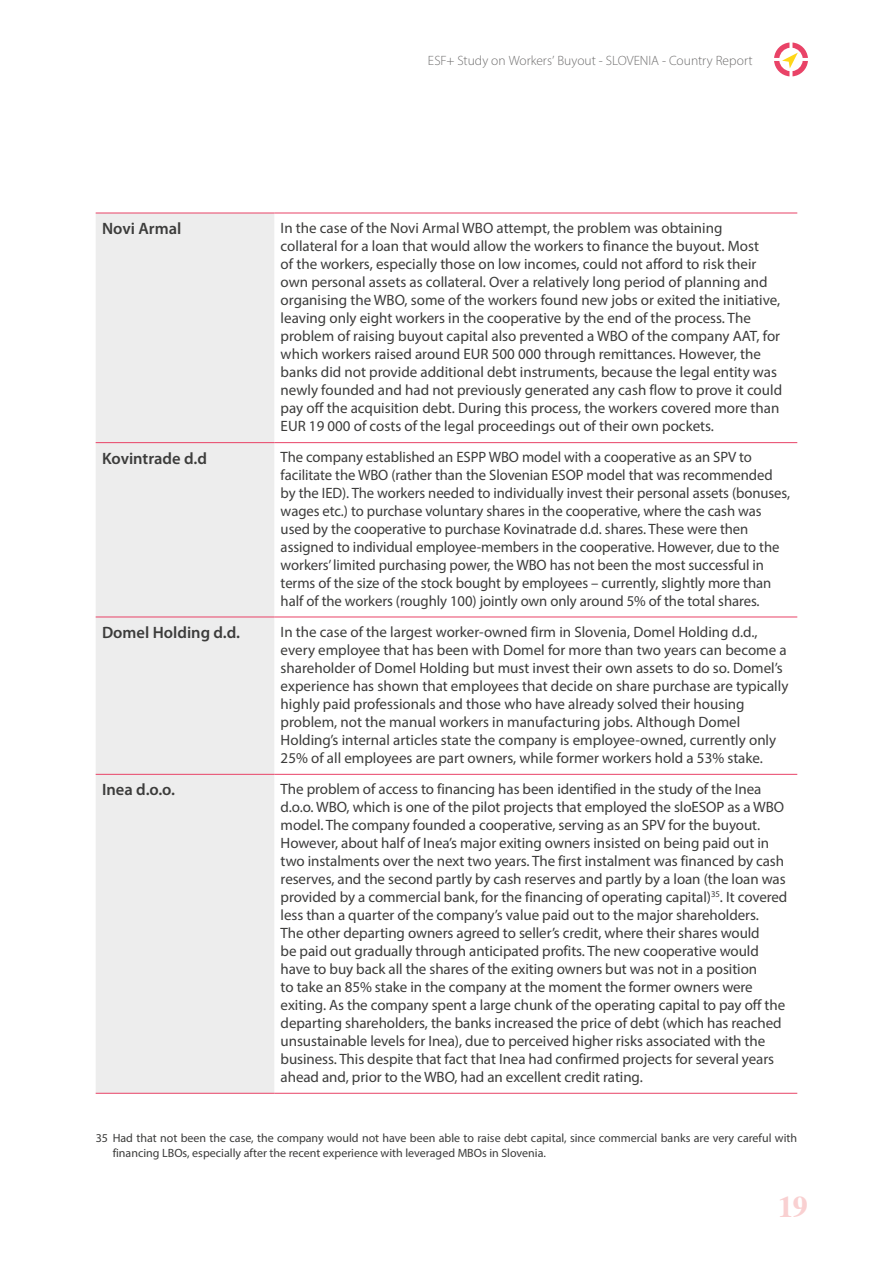
<style>
.page{position:relative;width:893px;height:1263px;background:#fff}
.page>*{position:absolute;margin:0;border:0;box-sizing:border-box;transform-origin:0 0}
.t1{font:700 30px "Times";color:#f9d0d1}
.t2{font:600 16.5px "Myriad Pro";color:#3c3c3b}
.t3{font:15px/18px "Myriad Pro";letter-spacing:-.005em;color:#3c3c3b}
.t4{font:300 13.5px "Myriad Pro";color:#706f6f}
.t5{font:12px/14.4px "Myriad Pro";color:#3c3c3b}
</style>
<div class="page">
<svg style="left:774px;top:43px;width:34px;height:33px"></svg>
<div style="left:96px;top:214px;width:178px;height:879px;background:#ededed"></div>
<hr style="left:274px;top:213px;width:523px;height:1px;background:#e94367">
<hr style="left:274px;top:442px;width:523px;height:1px;background:#e94367">
<hr style="left:274px;top:617px;width:523px;height:1px;background:#e94367">
<hr style="left:274px;top:774px;width:523px;height:1px;background:#e94367">
<hr style="left:274px;top:1093px;width:523px;height:1px;background:#e94367">
<hr style="left:96px;top:213px;width:178px;height:1px;background:#e94367">
<hr style="left:96px;top:442px;width:178px;height:1px;background:#e94367">
<hr style="left:96px;top:617px;width:178px;height:1px;background:#e94367">
<hr style="left:96px;top:774px;width:178px;height:1px;background:#e94367">
<hr style="left:96px;top:1093px;width:178px;height:1px;background:#e94367">
<p class="t4" style="left:428px;top:52px;width:326px">ESF+ Study on Workers’ Buyout - SLOVENIA - Country Report</p>
<p class="t2" style="left:102px;top:218px;width:81px">Novi Armal</p>
<p class="t3" style="left:281px;top:218px;width:503px">In the case of the Novi Armal WBO attempt, the problem was obtaining collateral for a loan that would allow the workers to finance the buyout. Most<br>of the workers, especially those on low incomes, could not afford to risk their own personal assets as collateral. Over a relatively long period of planning and organising the WBO, some of the workers found new jobs or exited the initiative, leaving only eight workers in the cooperative by the end of the process. The problem of raising buyout capital also prevented a WBO of the company AAT, for which workers raised around EUR 500 000 through remittances. However, the banks did not provide additional debt instruments, because the legal entity was newly founded and had not previously generated any cash flow to prove it could pay off the acquisition debt. During this process, the workers covered more than EUR 19 000 of costs of the legal proceedings out of their own pockets.</p>
<p class="t2" style="left:102px;top:447px;width:106px">Kovintrade d.d</p>
<p class="t3" style="left:281px;top:448px;width:511px">The company established an ESPP WBO model with a cooperative as an SPV to facilitate the WBO (rather than the Slovenian ESOP model that was recommended by the IED). The workers needed to individually invest their personal assets (bonuses, wages etc.) to purchase voluntary shares in the cooperative, where the cash was used by the cooperative to purchase Kovinatrade d.d. shares. These were then assigned to individual employee-members in the cooperative. However, due to the workers’ limited purchasing power, the WBO has not been the most successful in terms of the size of the stock bought by employees – currently, slightly more than half of the workers (roughly 100) jointly own only around 5% of the total shares.</p>
<p class="t2" style="left:102px;top:622px;width:140px">Domel Holding d.d.</p>
<p class="t3" style="left:281px;top:622px;width:509px">In the case of the largest worker-owned firm in Slovenia, Domel Holding d.d., every employee that has been with Domel for more than two years can become a shareholder of Domel Holding but must invest their own assets to do so. Domel’s experience has shown that employees that decide on share purchase are typically highly paid professionals and those who have already solved their housing problem, not the manual workers in manufacturing jobs. Although Domel Holding’s internal articles state the company is employee-owned, currently only 25% of all employees are part owners, while former workers hold a 53% stake.</p>
<p class="t2" style="left:102px;top:779px;width:74px">Inea d.o.o.</p>
<p class="t3" style="left:281px;top:780px;width:508px">The problem of access to financing has been identified in the study of the Inea d.o.o. WBO, which is one of the pilot projects that employed the sloESOP as a WBO model. The company founded a cooperative, serving as an SPV for the buyout.<br>However, about half of Inea’s major exiting owners insisted on being paid out in two instalments over the next two years. The first instalment was financed by cash reserves, and the second partly by cash reserves and partly by a loan (the loan was provided by a commercial bank, for the financing of operating capital)<sup>35</sup>. It covered less than a quarter of the company’s value paid out to the major shareholders.<br>The other departing owners agreed to seller’s credit, where their shares would<br>be paid out gradually through anticipated profits. The new cooperative would have to buy back all the shares of the exiting owners but was not in a position<br>to take an 85% stake in the company at the moment the former owners were exiting. As the company spent a large chunk of the operating capital to pay off the departing shareholders, the banks increased the price of debt (which has reached unsustainable levels for Inea), due to perceived higher risks associated with the business. This despite that fact that Inea had confirmed projects for several years ahead and, prior to the WBO, had an excellent credit rating.</p>
<p class="t5" style="left:113px;top:1131px;width:686px;text-indent:-17px">35 Had that not been the case, the company would not have been able to raise debt capital, since commercial banks are very careful with financing LBOs, especially after the recent experience with leveraged MBOs in Slovenia.</p>
<h1 class="t1" style="left:778px;top:1178px;width:31px">19</h1>
</div>
